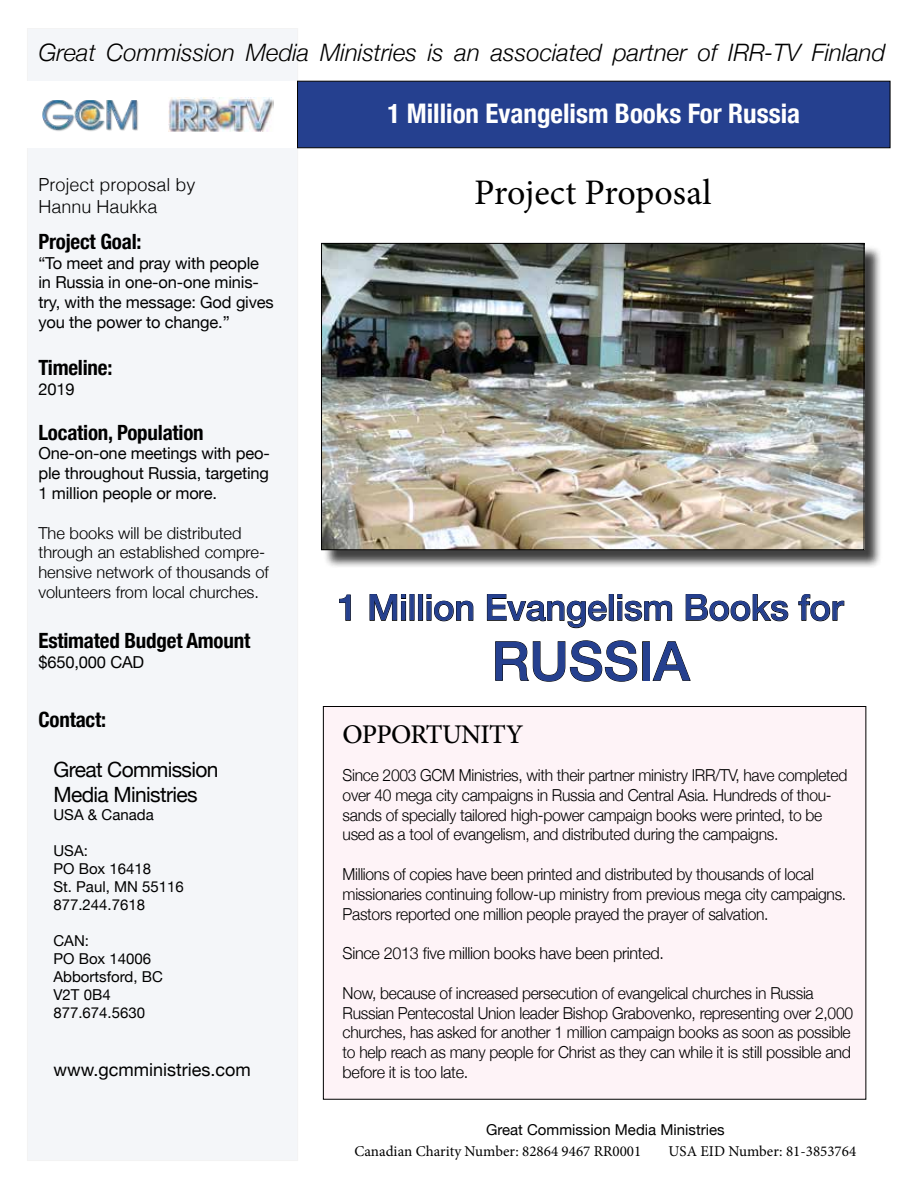
<style>
.page{position:relative;width:918px;height:1188px;background:#fff}
.page>*{position:absolute;margin:0;border:0;box-sizing:border-box;transform-origin:0 0}
.t1{font:500 54px "Helvetica Neue";color:#25408f}
.t2{font:500 36px "Helvetica Neue";letter-spacing:-.005em;color:#25408f}
.t3{font:36px "Minion Pro";color:#000}
.t4{font:700 condensed 27px "Helvetica Neue";color:#fff}
.t5{font:500 27px "Minion Pro";letter-spacing:-.025em;color:#000}
.t6{font:italic 300 24px "Helvetica Neue";color:#000}
.t7{font:700 condensed 21px "Helvetica Neue";letter-spacing:-.01em;color:#000}
.t8{font:21px/25.2px "Helvetica Neue";letter-spacing:-.03em;color:#000}
.t9{font:300 18px/21.6px "Helvetica";color:#000}
.t10{font:18px "Helvetica Neue";color:#000}
.t11{font:300 16.5px/19.8px "Helvetica Neue";letter-spacing:-.02em;color:#000;scale:.95 1}
.t12{font:16.5px/19.8px "Helvetica Neue";letter-spacing:-.01em;color:#000}
.t13{font:300 16.5px/19.8px "Helvetica Neue";color:#000}
.t14{font:300 16.5px "Helvetica Neue";letter-spacing:-.02em;color:#000}
.t15{font:15px/18px "Helvetica Neue";color:#000}
.t16{font:15px "Minion Pro";color:#000}
</style>
<div class="page">
<div style="left:324px;top:245px;width:559px;height:323px;background:#000;opacity:.75"></div>
<img style="left:323px;top:245px;width:539px;height:303px">
<div style="left:321px;top:243px;width:543px;height:307px;border:1px solid #000"></div>
<div style="left:323px;top:707px;width:543px;height:392px;background:#fef3f7"></div>
<div style="left:27px;top:28px;width:271px;height:1133px;background:#f4f6f9"></div>
<div style="left:0;top:81px;width:298px;height:67px;background:#fff"></div>
<div style="left:297px;top:81px;width:593px;height:67px;background:#25408f;border:1px solid #000"></div>
<img style="left:42px;top:100px;width:96px;height:31px">
<img style="left:168px;top:97px;width:106px;height:35px">
<svg style="left:52px;top:45px;width:44px;height:16px"></svg>
<svg style="left:120px;top:44px;width:111px;height:17px"></svg>
<svg style="left:249px;top:44px;width:49px;height:17px"></svg>
<svg style="left:339px;top:594px;width:12px;height:27px"></svg>
<svg style="left:369px;top:594px;width:37px;height:27px"></svg>
<div style="left:401px;top:601px;width:5px;height:20px;border:1px solid #000"></div>
<div style="left:418px;top:594px;width:5px;height:27px;border:1px solid #000"></div>
<svg style="left:427px;top:594px;width:47px;height:28px"></svg>
<svg style="left:487px;top:594px;width:120px;height:34px"></svg>
<div style="left:609px;top:594px;width:5px;height:27px;border:1px solid #000"></div>
<svg style="left:617px;top:594px;width:55px;height:28px"></svg>
<svg style="left:685px;top:594px;width:104px;height:28px"></svg>
<svg style="left:798px;top:594px;width:47px;height:28px"></svg>
<svg style="left:495px;top:640px;width:143px;height:42px"></svg>
<div style="left:642px;top:641px;width:8px;height:40px;border:1px solid #000"></div>
<svg style="left:652px;top:641px;width:39px;height:40px"></svg>
<h3 class="t6" style="left:39px;top:34px;width:848px">Great Commission Media Ministries is an associated partner of IRR-TV Finland</h3>
<p class="t9" style="left:38px;top:172px;width:159px">Project proposal by<br>Hannu Haukka</p>
<p class="t7" style="left:38px;top:224px;width:105px">Project Goal:</p>
<p class="t12" style="left:38px;top:254px;width:237px">“To meet and pray with people in Russia in one-on-one minis&shy;try, with the message: God gives you the power to change.”</p>
<p class="t7" style="left:38px;top:350px;width:76px">Timeline:</p>
<p class="t12" style="left:38px;top:380px;width:38px">2019</p>
<p class="t7" style="left:38px;top:415px;width:167px">Location, Population</p>
<p class="t12" style="left:38px;top:445px;width:233px;text-align:justify">One-on-one meetings with peo&shy;ple throughout Russia, targeting 1 million people or more.</p>
<p class="t13" style="left:38px;top:522px;width:232px">The books will be distributed through an established compre&shy;hensive network of thousands of volunteers from local churches.</p>
<p class="t7" style="left:38px;top:624px;width:213px">Estimated Budget Amount</p>
<p class="t12" style="left:38px;top:653px;width:107px">$650,000 CAD</p>
<p class="t7" style="left:38px;top:702px;width:69px">Contact:</p>
<p class="t8" style="left:53px;top:758px;width:167px">Great Commission<br>Media Ministries</p>
<p class="t15" style="left:53px;top:807px;width:102px">USA &amp; Canada</p>
<p class="t15" style="left:53px;top:843px;width:132px">USA:<br>PO Box 16418<br>St. Paul, MN 55116<br>877.244.7618</p>
<p class="t15" style="left:53px;top:933px;width:111px">CAN:<br>PO Box 14006<br>Abbortsford, BC<br>V2T 0B4<br>877.674.5630</p>
<p class="t10" style="left:53px;top:1056px;width:199px">www.gcmministries.com</p>
<h3 class="t4" style="left:387px;top:91px;width:414px">1 Million Evangelism Books For Russia</h3>
<h2 class="t3" style="left:474px;top:169px;width:239px">Project Proposal</h2>
<h2 class="t2" style="left:338px;top:579px;width:507px">1 Million Evangelism Books for</h2>
<h1 class="t1" style="left:492px;top:618px;width:200px">RUSSIA</h1>
<h3 class="t5" style="left:343px;top:716px;width:182px">OPPORTUNITY</h3>
<p class="t11" style="left:343px;top:764px;width:533px">Since 2003 GCM Ministries, with their partner ministry IRR/TV, have completed over 40 mega city campaigns in Russia and Central Asia. Hundreds of thou&shy;sands of specially tailored high-power campaign books were printed, to be used as a tool of evangelism, and distributed during the campaigns.</p>
<p class="t11" style="left:343px;top:863px;width:532px">Millions of copies have been printed and distributed by thousands of local missionaries continuing follow-up ministry from previous mega city campaigns.<br>Pastors reported one million people prayed the prayer of salvation.</p>
<p class="t14" style="left:343px;top:940px;width:323px">Since 2013 five million books have been printed.</p>
<p class="t11" style="left:343px;top:982px;width:539px">Now, because of increased persecution of evangelical churches in Russia Russian Pentecostal Union leader Bishop Grabovenko, representing over 2,000 churches, has asked for another 1 million campaign books as soon as possible to help reach as many people for Christ as they can while it is still possible and before it is too late.</p>
<p class="t15" style="left:486px;top:1121px;width:240px">Great Commission Media Ministries</p>
<p class="t16" style="left:354px;top:1141px;width:288px">Canadian Charity Number: 82864 9467 RR0001</p>
<p class="t16" style="left:669px;top:1141px;width:189px">USA EID Number: 81-3853764</p>
</div>
